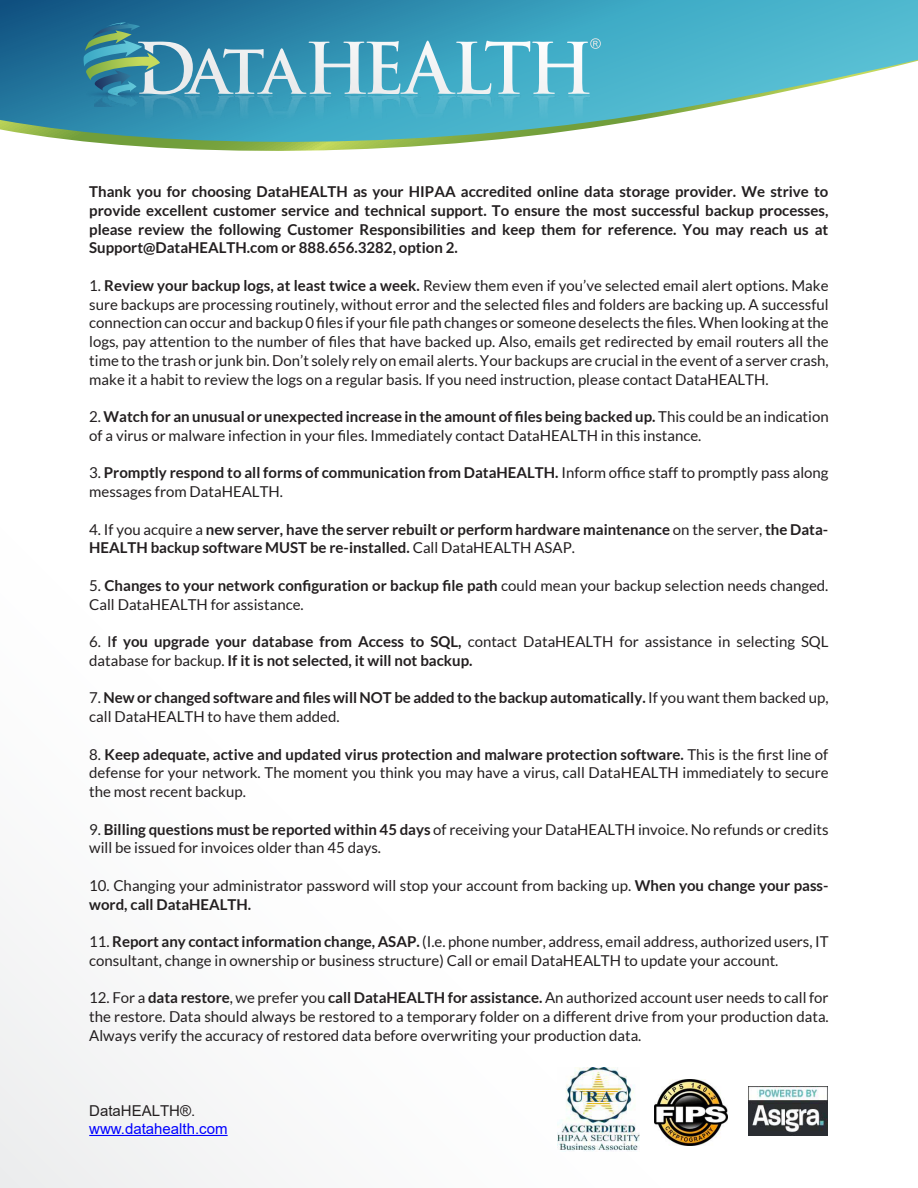
<style>
.page{position:relative;width:918px;height:1188px;background:#fff}
.page>*{position:absolute;margin:0;border:0;box-sizing:border-box;transform-origin:0 0}
.t1{font:15px/18.8px "Lato";color:#231f20}
.t2{font:700 15px/18.8px "Lato";color:#231f20}
.t3{font:15px "Arial";color:#00f}
.t4{font:15px "Arial";color:#231f20}
.s1{font-weight:700}
.s2{font-weight:400}
</style>
<div class="page">
<svg style="left:0;top:0;width:918px;height:151px"></svg>
<img style="left:557px;top:1067px;width:82px;height:85px">
<img style="left:749px;top:1087px;width:79px;height:48px">
<svg style="left:367px;top:41px;width:163px;height:53px"></svg>
<img style="left:63px;top:91px;width:110px;height:6px">
<svg style="left:84px;top:22px;width:76px;height:74px;background:#4c9198"></svg>
<svg style="left:590px;top:38px;width:11px;height:11px"></svg>
<img style="left:95px;top:93px;width:42px;height:13px">
<img style="left:139px;top:96px;width:451px;height:31px">
<img style="left:654px;top:1079px;width:74px;height:67px">
<hr style="left:89px;top:1135px;width:139px;height:1px;background:#00f">
<p class="t2" style="left:89px;top:182px;width:741px;text-align:justify">Thank you for choosing DataHEALTH as your HIPAA accredited online data storage provider. We strive to provide excellent customer service and technical support. To ensure the most successful backup processes, please review the following Customer Responsibilities and keep them for reference. You may reach us at Support@DataHEALTH.com or 888.656.3282, option 2.</p>
<p class="t1" style="left:89px;top:276px;width:741px;text-align:justify">1. <span class="s1">Review your backup logs, at least twice a week.</span> Review them even if you’ve selected email alert options. Make sure backups are processing routinely, without error and the selected files and folders are backing up. A successful connection can occur and backup 0 files if your file path changes or someone deselects the files. When looking at the logs, pay attention to the number of files that have backed up. Also, emails get redirected by email routers all the time to the trash or junk bin. Don’t solely rely on email alerts. Your backups are crucial in the event of a server crash, make it a habit to review the logs on a regular basis. If you need instruction, please contact DataHEALTH.</p>
<p class="t1" style="left:89px;top:407px;width:741px">2. <span class="s1">Watch for an unusual or unexpected increase in the amount of files being backed up.</span> This could be an indication of a virus or malware infection in your files. Immediately contact DataHEALTH in this instance.</p>
<p class="t1" style="left:89px;top:463px;width:741px">3. <span class="s1">Promptly respond to all forms of communication from DataHEALTH.</span> Inform office staff to promptly pass along messages from DataHEALTH.</p>
<p class="t2" style="left:89px;top:520px;width:741px"><span class="s2">4. If you acquire a</span> new server, have the server rebuilt or perform hardware maintenance <span class="s2">on the server,</span> the Data-<br>HEALTH backup software MUST be re-installed. <span class="s2">Call DataHEALTH ASAP.</span></p>
<p class="t1" style="left:89px;top:576px;width:741px">5. <span class="s1">Changes to your network configuration or backup file path</span> could mean your backup selection needs changed.<br>Call DataHEALTH for assistance.</p>
<p class="t2" style="left:89px;top:632px;width:741px"><span class="s2">6. I</span>f you upgrade your database from Access to SQL, <span class="s2">contact DataHEALTH for assistance in selecting SQL database for backup.</span> If it is not selected, it will not backup.</p>
<p class="t2" style="left:89px;top:688px;width:741px"><span class="s2">7.</span> New or changed software and files will NOT be added to the backup automatically. <span class="s2">If you want them backed up, call DataHEALTH to have them added.</span></p>
<p class="t1" style="left:89px;top:745px;width:741px;text-align:justify">8. <span class="s1">Keep adequate, active and updated virus protection and malware protection software.</span> This is the first line of defense for your network. The moment you think you may have a virus, call DataHEALTH immediately to secure the most recent backup.</p>
<p class="t1" style="left:89px;top:820px;width:741px">9. <span class="s1">Billing questions must be reported within 45 days</span> of receiving your DataHEALTH invoice. No refunds or credits will be issued for invoices older than 45 days.</p>
<p class="t1" style="left:89px;top:876px;width:741px">10. Changing your administrator password will stop your account from backing up. <span class="s1">When you change your pass&shy;word, call DataHEALTH.</span></p>
<p class="t1" style="left:89px;top:932px;width:741px">11. <span class="s1">Report any contact information change, ASAP.</span> (I.e. phone number, address, email address, authorized users, IT consultant, change in ownership or business structure) Call or email DataHEALTH to update your account.</p>
<p class="t1" style="left:89px;top:988px;width:741px;text-align:justify">12. For a <span class="s1">data restore</span>, we prefer you <span class="s1">call DataHEALTH for assistance.</span> An authorized account user needs to call for the restore. Data should always be restored to a temporary folder on a different drive from your production data.<br>Always verify the accuracy of restored data before overwriting your production data.</p>
<p class="t4" style="left:89px;top:1100px;width:108px">DataHEALTH®.</p>
<p class="t3" style="left:89px;top:1118px;width:140px">www.datahealth.com</p>
</div>
